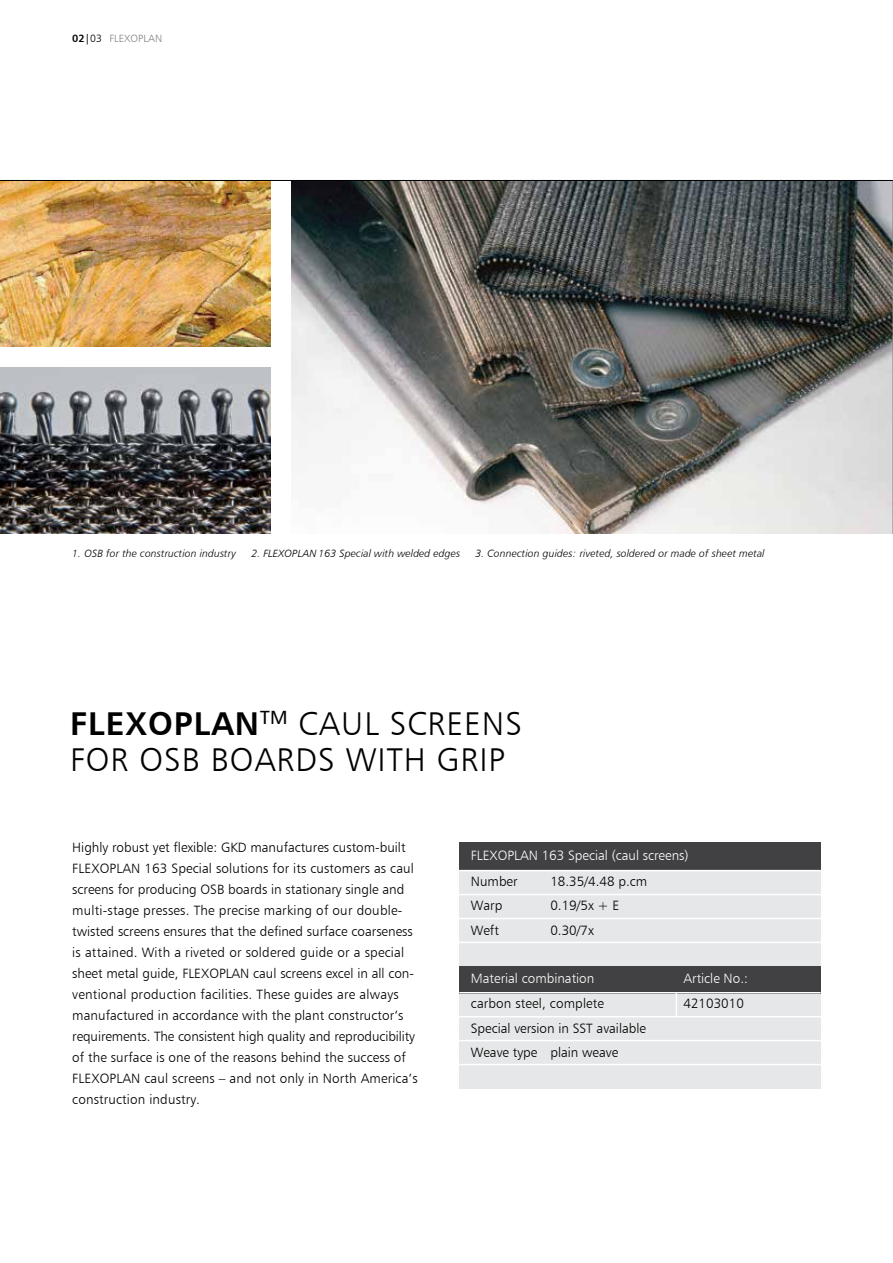
<style>
.page{position:relative;width:893px;height:1263px;background:#fff}
.page>*{position:absolute;margin:0;border:0;box-sizing:border-box;transform-origin:0 0}
.t1{font:33px/36px "Humanist 777 BT Light B";letter-spacing:.03em;color:#000}
.t2{font:13.5px/21px "Humanist 777 BT Light B";letter-spacing:.005em;color:#000}
.t3{font:13.5px "Humanist 777 BT Light B";color:#fff}
.t4{font:10.5px "Humanist 777 BT Light Italic B";letter-spacing:.01em;color:#000}
.t5{font:10.5px "Humanist 777 BT Light B";letter-spacing:.01em;color:#828487}
.s1{font-family:"Humanist 777 BT Bold B";color:#000}
.s2{font-family:"Humanist 777 BT Roman B";color:#000}
.s3{color:#000}
.s4{font-family:"Humanist 777 BT Bold B"}
</style>
<div class="page">
<div style="left:460px;top:842px;width:361px;height:247px;background:#e6e7e8"></div>
<div style="left:460px;top:842px;width:361px;height:28px;background:#414042"></div>
<div style="left:460px;top:966px;width:361px;height:27px;background:#414042"></div>
<img style="left:292px;top:181px;width:600px;height:353px">
<svg style="left:892px;top:181px;width:1px;height:353px"></svg>
<hr style="left:459px;top:870px;width:362px;height:1px;background:#fff">
<hr style="left:459px;top:894px;width:362px;height:1px;background:#fff">
<hr style="left:459px;top:918px;width:362px;height:1px;background:#fff">
<hr style="left:459px;top:942px;width:362px;height:1px;background:#fff">
<hr style="left:459px;top:992px;width:362px;height:1px;background:#fff">
<hr style="left:459px;top:1016px;width:362px;height:1px;background:#fff">
<hr style="left:459px;top:1040px;width:362px;height:1px;background:#fff">
<hr style="left:459px;top:1064px;width:362px;height:1px;background:#fff">
<svg style="left:676px;top:993px;width:1px;height:23px"></svg>
<img style="left:0;top:181px;width:270px;height:166px">
<img style="left:0;top:368px;width:270px;height:166px">
<hr style="left:0;top:180px;width:893px;height:1px;background:#000">
<p class="t5" style="left:72px;top:32px;width:91px"><span class="s1">02</span><span class="s2">|</span><span class="s3">03</span> FLEXOPLAN</p>
<p class="t4" style="left:72px;top:546px;width:165px">1. OSB for the construction industry</p>
<p class="t4" style="left:251px;top:546px;width:210px">2. FLEXOPLAN 163 Special with welded edges</p>
<p class="t4" style="left:475px;top:546px;width:291px">3. Connection guides: riveted, soldered or made of sheet metal</p>
<h1 class="t1" style="left:70px;top:705px;width:453px"><span class="s4">FLEXOPLAN</span><sup>TM</sup> CAUL SCREENS<br>FOR OSB BOARDS WITH GRIP</h1>
<p class="t2" style="left:72px;top:837px;width:347px">Highly robust yet flexible: GKD manufactures custom-built FLEXOPLAN 163 Special solutions for its customers as caul screens for producing OSB boards in stationary single and multi-stage presses. The precise marking of our double&shy;twisted screens ensures that the defined surface coarseness is attained. With a riveted or soldered guide or a special sheet metal guide, FLEXOPLAN caul screens excel in all con&shy;ventional production facilities. These guides are always manufactured in accordance with the plant constructor’s requirements. The consistent high quality and reproducibility of the surface is one of the reasons behind the success of FLEXOPLAN caul screens – and not only in North America’s construction industry.</p>
<p class="t3" style="left:471px;top:847px;width:219px">FLEXOPLAN 163 Special (caul screens)</p>
<p class="t2" style="left:471px;top:870px;width:48px">Number</p>
<p class="t2" style="left:550px;top:870px;width:98px">18.35/4.48 p.cm</p>
<p class="t2" style="left:471px;top:895px;width:33px">Warp</p>
<p class="t2" style="left:550px;top:895px;width:71px">0.19/5x + E</p>
<p class="t2" style="left:471px;top:920px;width:29px">Weft</p>
<p class="t2" style="left:550px;top:920px;width:45px">0.30/7x</p>
<p class="t3" style="left:471px;top:970px;width:125px">Material combination</p>
<p class="t3" style="left:683px;top:970px;width:66px">Article No.:</p>
<p class="t2" style="left:471px;top:992px;width:135px">carbon steel, complete</p>
<p class="t2" style="left:683px;top:992px;width:62px">42103010</p>
<p class="t2" style="left:471px;top:1015px;width:177px;line-height:24.8px">Special version in SST available<br>Weave type plain weave</p>
</div>
